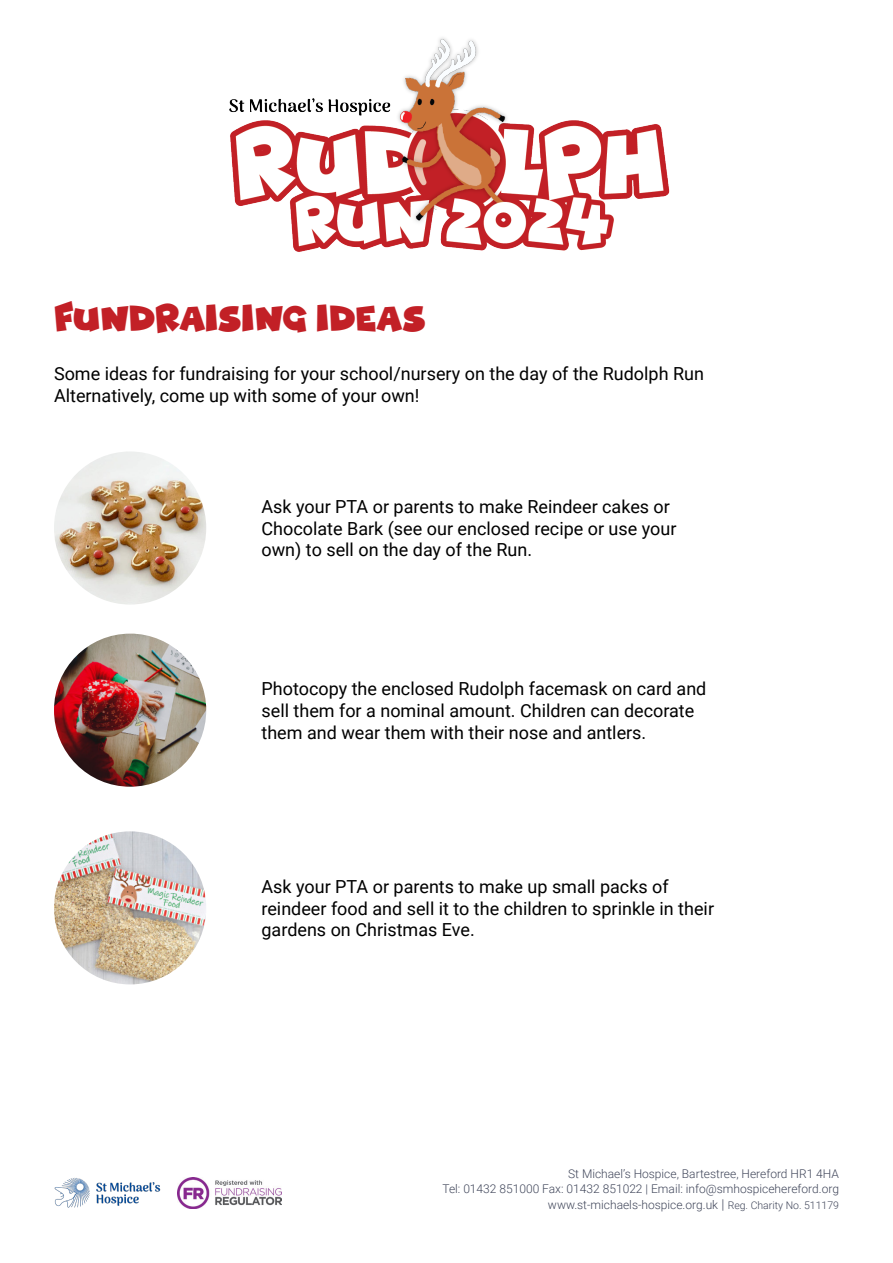
<style>
.page{position:relative;width:893px;height:1263px;background:#fff}
.page>*{position:absolute;margin:0;border:0;box-sizing:border-box;transform-origin:0 0}
.t1{font:30px "Cartoon Fun";letter-spacing:-.005em;color:#c22026}
.t2{font:18px/21.6px "Roboto";color:#000}
.t3{font:300 12px "Roboto";color:#40465a}
.s1{font-size:13.5px}
.s2{font-size:10.5px}
</style>
<div class="page">
<img style="left:54px;top:451px;width:152px;height:153px;border-radius:76px">
<img style="left:54px;top:634px;width:152px;height:153px;border-radius:76px">
<img style="left:54px;top:831px;width:152px;height:153px;border-radius:76px">
<img style="left:229px;top:38px;width:441px;height:214px">
<img style="left:54px;top:1178px;width:107px;height:30px">
<img style="left:177px;top:1177px;width:105px;height:32px">
<p class="t1" style="left:54px;top:293px;width:373px">FUNDRAISING IDEAS</p>
<p class="t2" style="left:54px;top:362px;width:651px">Some ideas for fundraising for your school/nursery on the day of the Rudolph Run</p>
<p class="t2" style="left:54px;top:384px;width:367px">Alternatively, come up with some of your own!</p>
<p class="t2" style="left:261px;top:495px;width:416px">Ask your PTA or parents to make Reindeer cakes or<br>Chocolate Bark (see our enclosed recipe or use your own) to sell on the day of the Run.</p>
<p class="t2" style="left:261px;top:677px;width:446px">Photocopy the enclosed Rudolph facemask on card and sell them for a nominal amount. Children can decorate them and wear them with their nose and antlers.</p>
<p class="t2" style="left:261px;top:875px;width:454px">Ask your PTA or parents to make up small packs of reindeer food and sell it to the children to sprinkle in their gardens on Christmas Eve.</p>
<p class="t3" style="left:568px;top:1165px;width:272px">St Michael’s Hospice, Bartestree, Hereford HR1 4HA</p>
<p class="t3" style="left:442px;top:1180px;width:398px">Tel: 01432 851000 Fax: 01432 851022 | Email: info@smhospicehereford.org</p>
<p class="t3" style="left:548px;top:1196px;width:292px">www.st-michaels-hospice.org.uk <span class="s1">|</span> <span class="s2">Reg. Charity No. 511179</span></p>
</div>
